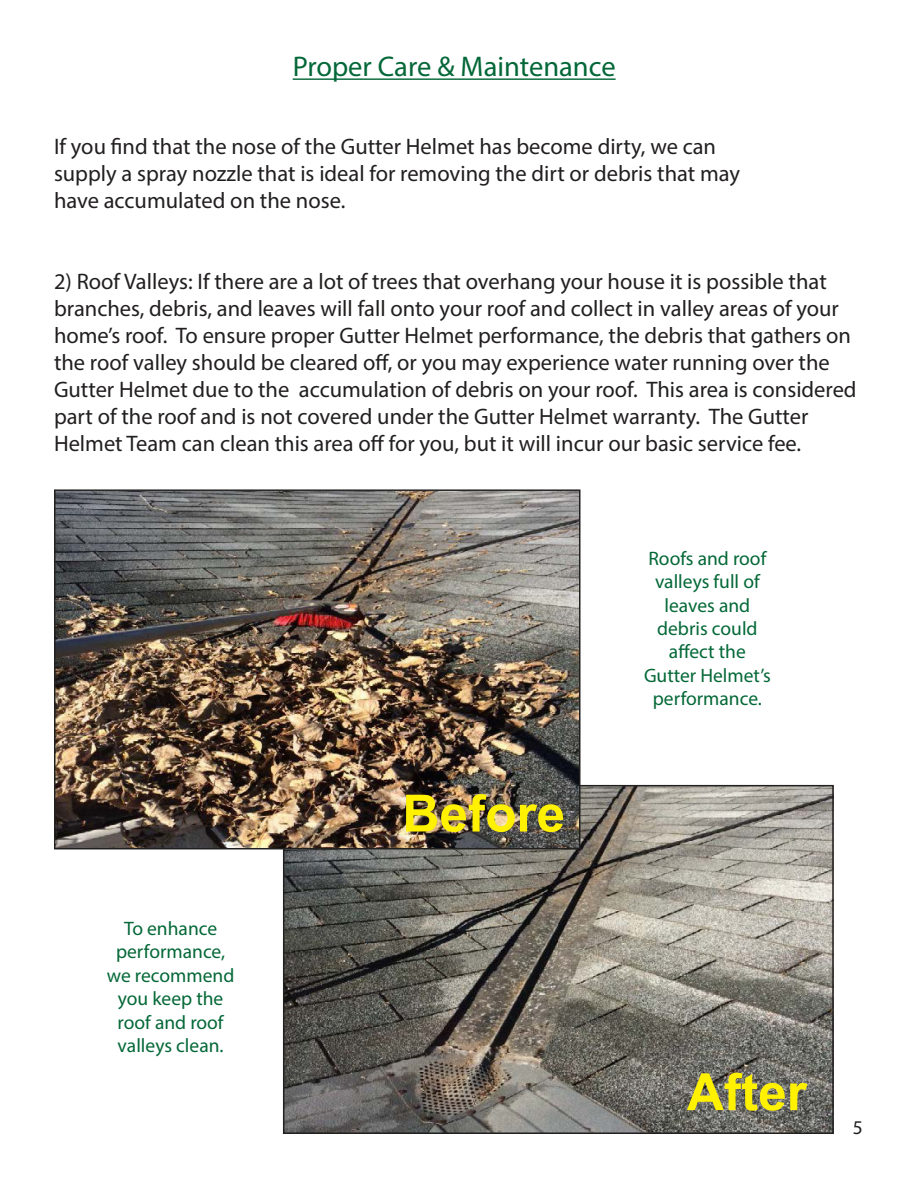
<style>
.page{position:relative;width:918px;height:1188px;background:#fff}
.page>*{position:absolute;margin:0;border:0;box-sizing:border-box;transform-origin:0 0}
.t1{font:700 51.45px "Arial";color:#fff100}
.t2{font:28.5px "Myriad Pro";color:#036738}
.t3{font:22.5px/27px "Myriad Pro";color:#221f1f}
.t4{font:19.5px/23.4px "Myriad Pro";color:#046837;text-align:center}
.t5{font:19.5px "Myriad Pro";color:#221f1f}
</style>
<div class="page">
<img style="left:286px;top:788px;width:545px;height:343px">
<div style="left:283px;top:785px;width:551px;height:349px;border:2px solid #221f1f"></div>
<img style="left:57px;top:492px;width:521px;height:354px">
<div style="left:54px;top:489px;width:527px;height:360px;border:2px solid #221f1f"></div>
<hr style="left:293px;top:78px;width:323px;height:2px;background:#036738">
<p class="t2" style="left:293px;top:55px;width:324px">Proper Care &amp; Maintenance</p>
<p class="t3" style="left:54px;top:135px;width:688px">If you find that the nose of the Gutter Helmet has become dirty, we can supply a spray nozzle that is ideal for removing the dirt or debris that may have accumulated on the nose.</p>
<p class="t3" style="left:54px;top:270px;width:804px">2) Roof Valleys: If there are a lot of trees that overhang your house it is possible that branches, debris, and leaves will fall onto your roof and collect in valley areas of your home’s roof. To ensure proper Gutter Helmet performance, the debris that gathers on the roof valley should be cleared off, or you may experience water running over the Gutter Helmet due to the accumulation of debris on your roof. This area is considered part of the roof and is not covered under the Gutter Helmet warranty. The Gutter Helmet Team can clean this area off for you, but it will incur our basic service fee.</p>
<p class="t4" style="left:107px;top:918px;width:129px">To enhance performance, we recommend you keep the roof and roof valleys clean.</p>
<h1 class="t1" style="left:402px;top:784px;width:164px">Before</h1>
<p class="t4" style="left:644px;top:548px;width:128px">Roofs and roof valleys full of leaves and debris could affect the<br>Gutter Helmet’s performance.</p>
<h1 class="t1" style="left:687px;top:1062px;width:121px">After</h1>
<p class="t5" style="left:853px;top:1120px;width:12px">5</p>
</div>
